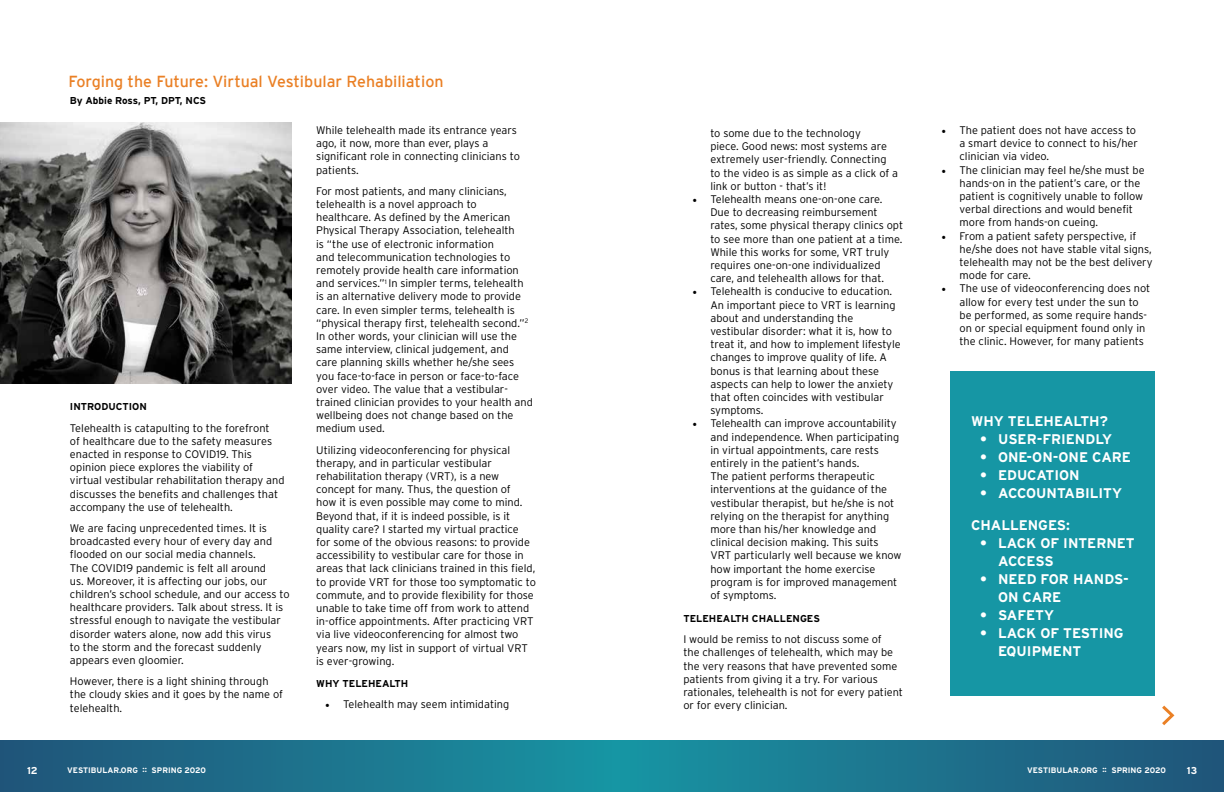
<style>
.page{position:relative;width:1224px;height:792px;background:#fff}
.page>*{position:absolute;margin:0;border:0;box-sizing:border-box;transform-origin:0 0}
.t1{font:16px "Interstate";color:#ea8025}
.t2{font:700 14px/18px "Interstate";color:#fff}
.t3{font:300 11px/13.2px "Interstate";color:#000}
.t4{font:700 10px "Interstate";color:#000}
.t5{font:700 10px "Interstate";color:#fff}
.t6{font:700 8px "Interstate";color:#fff}
.s1{font-family:"Minion Pro";font-weight:400;font-size:12px}
</style>
<div class="page">
<div style="left:0;top:740px;width:612px;height:52px;background:linear-gradient(to right,#215378,#1893a2)"></div>
<div style="left:612px;top:740px;width:612px;height:52px;background:linear-gradient(to right,#1894a3,#215379)"></div>
<img style="left:0;top:123px;width:292px;height:261px">
<div style="left:950px;top:372px;width:205px;height:324px;background:#1696a4"></div>
<svg style="left:1162px;top:705px;width:13px;height:21px"></svg>
<h1 class="t1" style="left:69px;top:73px;width:377px">Forging the Future: Virtual Vestibular Rehabiliation</h1>
<p class="t4" style="left:70px;top:95px;width:138px">By Abbie Ross, PT, DPT, NCS</p>
<p class="t4" style="left:70px;top:401px;width:78px">INTRODUCTION</p>
<p class="t3" style="left:70px;top:421px;width:216px">Telehealth is catapulting to the forefront<br>of healthcare due to the safety measures enacted in response to COVID19. This opinion piece explores the viability of virtual vestibular rehabilitation therapy and discusses the benefits and challenges that accompany the use of telehealth.</p>
<p class="t3" style="left:70px;top:522px;width:221px">We are facing unprecedented times. It is broadcasted every hour of every day and flooded on our social media channels.<br>The COVID19 pandemic is felt all around<br>us. Moreover, it is affecting our jobs, our children’s school schedule, and our access to healthcare providers. Talk about stress. It is stressful enough to navigate the vestibular disorder waters alone, now add this virus<br>to the storm and the forecast suddenly appears even gloomier.</p>
<p class="t3" style="left:70px;top:675px;width:215px">However, there is a light shining through the cloudy skies and it goes by the name of telehealth.</p>
<p class="t3" style="left:316px;top:123px;width:205px">While telehealth made its entrance years ago, it now, more than ever, plays a significant role in connecting clinicians to patients.</p>
<p class="t3" style="left:316px;top:184px;width:218px">For most patients, and many clinicians, telehealth is a novel approach to healthcare. As defined by the American Physical Therapy Association, telehealth<br>is “the use of electronic information<br>and telecommunication technologies to remotely provide health care information and services.”<sup>1</sup> In simpler terms, telehealth is an alternative delivery mode to provide care. In even simpler terms, telehealth is “physical therapy first, telehealth second.”<sup>2<br></sup>In other words, your clinician will use the same interview, clinical judgement, and care planning skills whether he/she sees you face-to-face in person or face-to-face over video. The value that a vestibular&shy;trained clinician provides to your health and wellbeing does not change based on the medium used.</p>
<p class="t3" style="left:316px;top:443px;width:221px">Utilizing videoconferencing for physical therapy, and in particular vestibular rehabilitation therapy (VRT), is a new concept for many. Thus, the question of<br>how it is even possible may come to mind.<br>Beyond that, if it is indeed possible, is it quality care? I started my virtual practice<br>for some of the obvious reasons: to provide accessibility to vestibular care for those in areas that lack clinicians trained in this field, to provide VRT for those too symptomatic to commute, and to provide flexibility for those unable to take time off from work to attend in-office appointments. After practicing VRT via live videoconferencing for almost two years now, my list in support of virtual VRT is ever-growing.</p>
<p class="t4" style="left:316px;top:678px;width:93px">WHY TELEHEALTH</p>
<p class="t3" style="left:325px;top:697px;width:186px"><span class="s1">•</span> Telehealth may seem intimidating</p>
<p class="t3" style="left:710px;top:126px;width:189px">to some due to the technology<br>piece. Good news: most systems are extremely user-friendly. Connecting to the video is as simple as a click of a link or button - that’s it!</p>
<p class="t3" style="left:710px;top:192px;width:194px;text-indent:-18px"><span class="s1">•</span> Telehealth means one-on-one care.<br>Due to decreasing reimbursement rates, some physical therapy clinics opt to see more than one patient at a time.<br>While this works for some, VRT truly requires one-on-one individualized care, and telehealth allows for that.</p>
<p class="t3" style="left:710px;top:285px;width:192px;text-indent:-18px"><span class="s1">•</span> Telehealth is conducive to education.<br>An important piece to VRT is learning about and understanding the vestibular disorder: what it is, how to treat it, and how to implement lifestyle changes to improve quality of life. A bonus is that learning about these aspects can help to lower the anxiety that often coincides with vestibular symptoms.</p>
<p class="t3" style="left:710px;top:417px;width:193px;text-indent:-18px"><span class="s1">•</span> Telehealth can improve accountability and independence. When participating in virtual appointments, care rests entirely in the patient’s hands.<br>The patient performs therapeutic interventions at the guidance of the vestibular therapist, but he/she is not relying on the therapist for anything more than his/her knowledge and clinical decision making. This suits VRT particularly well because we know how important the home exercise program is for improved management of symptoms.</p>
<p class="t4" style="left:683px;top:613px;width:138px">TELEHEALTH CHALLENGES</p>
<p class="t3" style="left:683px;top:633px;width:221px">I would be remiss to not discuss some of<br>the challenges of telehealth, which may be the very reasons that have prevented some patients from giving it a try. For various rationales, telehealth is not for every patient or for every clinician.</p>
<p class="t3" style="left:960px;top:123px;width:180px;text-indent:-18px"><span class="s1">•</span> The patient does not have access to a smart device to connect to his/her clinician via video.</p>
<p class="t3" style="left:960px;top:163px;width:187px;text-indent:-18px"><span class="s1">•</span> The clinician may feel he/she must be hands-on in the patient’s care, or the patient is cognitively unable to follow verbal directions and would benefit more from hands-on cueing.</p>
<p class="t3" style="left:960px;top:229px;width:195px;text-indent:-18px"><span class="s1">•</span> From a patient safety perspective, if he/she does not have stable vital signs, telehealth may not be the best delivery mode for care.</p>
<p class="t3" style="left:960px;top:282px;width:192px;text-indent:-18px"><span class="s1">•</span> The use of videoconferencing does not allow for every test under the sun to be performed, as some require hands&shy;on or special equipment found only in the clinic. However, for many patients</p>
<p class="t2" style="left:971px;top:412px;width:138px">WHY TELEHEALTH?</p>
<p class="t2" style="left:980px;top:430px;width:134px">• USER-FRIENDLY</p>
<p class="t2" style="left:980px;top:448px;width:152px">• ONE-ON-ONE CARE</p>
<p class="t2" style="left:980px;top:466px;width:101px">• EDUCATION</p>
<p class="t2" style="left:980px;top:484px;width:144px">• ACCOUNTABILITY</p>
<p class="t2" style="left:971px;top:516px;width:100px">CHALLENGES:</p>
<p class="t2" style="left:998px;top:534px;width:138px;text-indent:-18px">• LACK OF INTERNET<br>ACCESS</p>
<p class="t2" style="left:998px;top:570px;width:132px;text-indent:-18px">• NEED FOR HANDS-<br>ON CARE</p>
<p class="t2" style="left:980px;top:606px;width:76px">• SAFETY</p>
<p class="t2" style="left:998px;top:624px;width:127px;text-indent:-18px">• LACK OF TESTING<br>EQUIPMENT</p>
<p class="t5" style="left:27px;top:765px;width:12px">12</p>
<p class="t6" style="left:67px;top:766px;width:140px">VESTIBULAR.ORG :: SPRING 2020</p>
<p class="t6" style="left:1027px;top:766px;width:140px">VESTIBULAR.ORG :: SPRING 2020</p>
<p class="t5" style="left:1187px;top:765px;width:12px">13</p>
</div>
